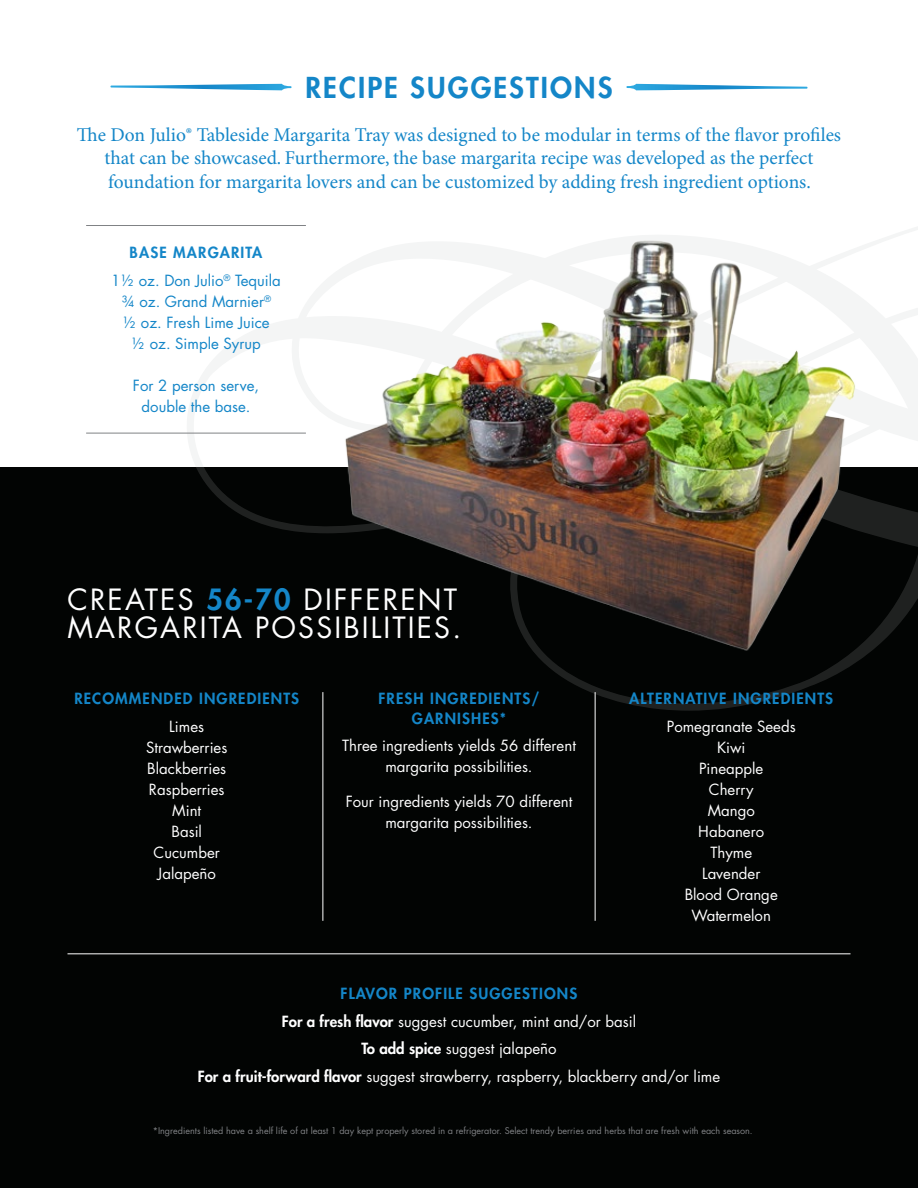
<style>
.page{position:relative;width:918px;height:1188px;background:#fff}
.page>*{position:absolute;margin:0;border:0;box-sizing:border-box;transform-origin:0 0}
.t1{font:28.5px/28.5px "Futura";letter-spacing:.075em;color:#fff}
.t2{font:800 28.05px "Futura";letter-spacing:.075em;color:#1486c8}
.t3{font:19.5px/23.4px "Minion Pro";color:#1486c8;text-align:center}
.t4{font:15px/21px "Futura";color:#fff;text-align:center}
.t5{font:15px/21px "Futura";color:#1486c8;text-align:center}
.t6{font:800 15px/19.5px "Futura";letter-spacing:.075em;color:#1486c8;text-align:center}
.t7{font:9px "Futura";color:#808285}
.s1{font-weight:800}
.s2{font-weight:800;color:#1486c8}
</style>
<div class="page">
<svg style="left:187px;top:227px;width:731px;height:240px"></svg>
<div style="left:0;top:467px;width:918px;height:721px;background:#020403"></div>
<svg style="left:196px;top:467px;width:722px;height:244px"></svg>
<img style="left:336px;top:231px;width:528px;height:428px">
<hr style="left:595px;top:692px;width:1px;height:229px;background:#fff">
<hr style="left:323px;top:692px;width:1px;height:229px;background:#fff">
<hr style="left:68px;top:954px;width:783px;height:1px;background:#fff">
<hr style="left:86px;top:225px;width:220px;height:1px;background:#808285">
<hr style="left:86px;top:433px;width:220px;height:1px;background:#808285">
<svg style="left:110px;top:84px;width:182px;height:6px"></svg>
<svg style="left:626px;top:84px;width:182px;height:6px"></svg>
<h2 class="t2" style="left:306px;top:69px;width:308px">RECIPE SUGGESTIONS</h2>
<p class="t3" style="left:77px;top:124px;width:766px">The Don Julio® Tableside Margarita Tray was designed to be modular in terms of the flavor profiles that can be showcased. Furthermore, the base margarita recipe was developed as the perfect foundation for margarita lovers and can be customized by adding fresh ingredient options.</p>
<p class="t5" style="left:111px;top:239px;width:171px;line-height:27.8px"><span class="s1">BASE MARGARITA<br></span>1½ oz. Don Julio<sup>®</sup> Tequila</p>
<p class="t5" style="left:121px;top:291px;width:151px">¾ oz. Grand Marnier<sup>® </sup>½ oz. Fresh Lime Juice ½ oz. Simple Syrup</p>
<p class="t5" style="left:133px;top:375px;width:128px">For 2 person serve, double the base.</p>
<h1 class="t1" style="left:68px;top:584px;width:395px">CREATES <span class="s2">56-70</span> DIFFERENT<br>MARGARITA POSSIBILITIES.</h1>
<p class="t6" style="left:74px;top:689px;width:226px">RECOMMENDED INGREDIENTS</p>
<p class="t4" style="left:146px;top:716px;width:83px">Limes<br>Strawberries<br>Blackberries<br>Raspberries<br>Mint<br>Basil<br>Cucumber<br>Jalapeño</p>
<p class="t6" style="left:379px;top:689px;width:163px">FRESH INGREDIENTS/<br>GARNISHES*</p>
<p class="t4" style="left:342px;top:735px;width:235px">Three ingredients yields 56 different margarita possibilities.</p>
<p class="t4" style="left:346px;top:791px;width:228px">Four ingredients yields 70 different margarita possibilities.</p>
<p class="t6" style="left:629px;top:689px;width:205px">ALTERNATIVE INGREDIENTS</p>
<p class="t4" style="left:667px;top:716px;width:130px">Pomegranate Seeds<br>Kiwi<br>Pineapple<br>Cherry<br>Mango<br>Habanero<br>Thyme<br>Lavender<br>Blood Orange<br>Watermelon</p>
<p class="t4" style="left:198px;top:979px;width:524px;line-height:27.8px"><span class="s2">FLAVOR PROFILE SUGGESTIONS<br></span><span class="s1">For a fresh flavor</span> suggest cucumber, mint and/or basil<br><span class="s1">To add spice</span> suggest jalapeño<br><span class="s1">For a fruit-forward flavor</span> suggest strawberry, raspberry, blackberry and/or lime</p>
<p class="t7" style="left:153px;top:1124px;width:601px">*Ingredients listed have a shelf life of at least 1 day kept properly stored in a refrigerator. Select trendy berries and herbs that are fresh with each season.</p>
</div>
